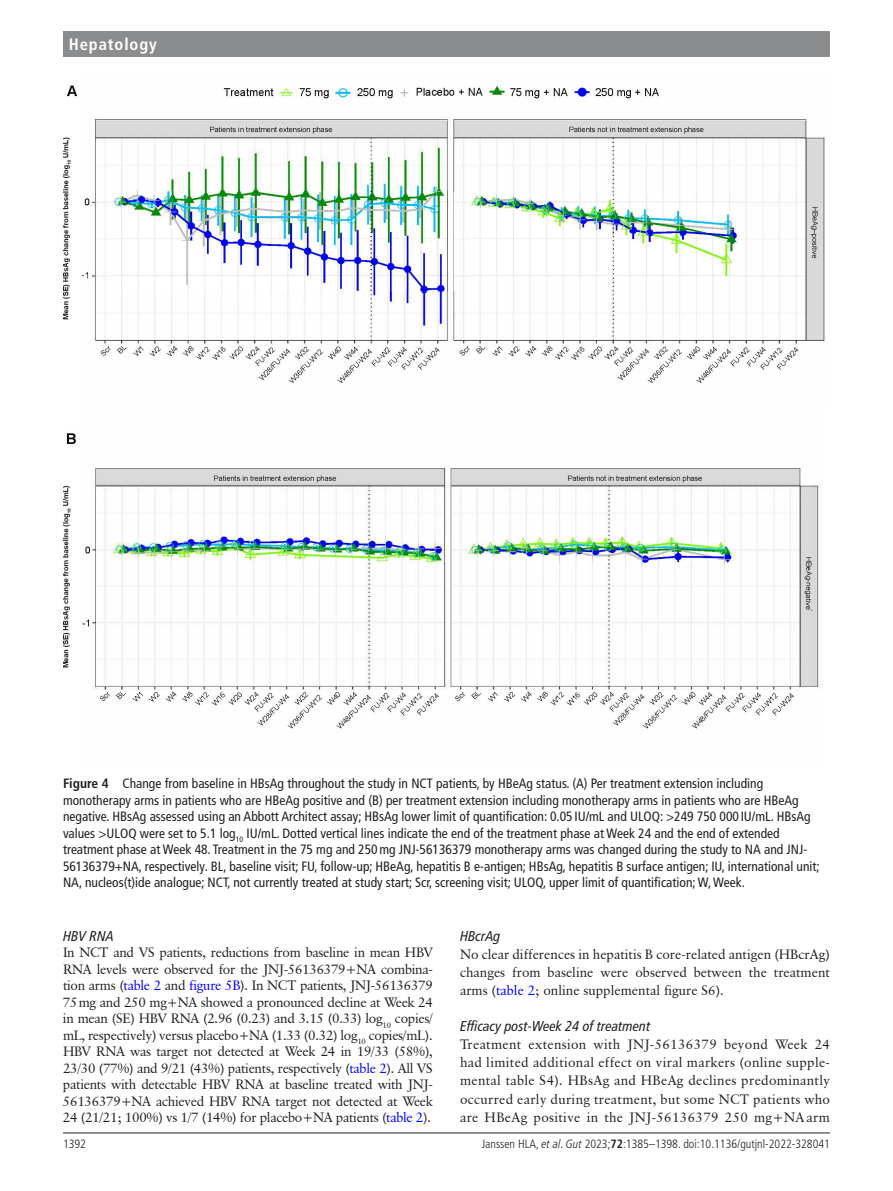
<style>
.page{position:relative;width:893px;height:1191px;background:#fff}
.page>*{position:absolute;margin:0;border:0;box-sizing:border-box;transform-origin:0 0}
.t1{font:700 condensed 16.5px "Frutiger LT Pro";letter-spacing:.055em;color:#fff}
.t2{font:italic condensed 14.25px "Frutiger LT Pro";color:#231f20}
.t3{font:13.5px/16.5px "Classical Garamond BT";color:#231f20;text-align:justify}
.t4{font:condensed 13.5px/16.5px "Frutiger LT Pro";color:#231f20}
.t5{font:300 condensed 12px "Frutiger LT Pro";color:#231f20}
.s1{font-weight:700}
.s2{color:#00f}
.s3{font-style:italic}
</style>
<div class="page">
<hr style="left:63px;top:1132px;width:767px;height:1px;background:#231f20">
<div style="left:63px;top:31px;width:767px;height:25px;background:#8a8c8e"></div>
<img style="left:63px;top:85px;width:762px;height:644px">
<p class="t1" style="left:69px;top:34px;width:90px">Hepatology</p>
<p class="t4" style="left:63px;top:775px;width:758px"><span class="s1">Figure 4</span> Change from baseline in HBsAg throughout the study in NCT patients, by HBeAg status. (A) Per treatment extension including monotherapy arms in patients who are HBeAg positive and (B) per treatment extension including monotherapy arms in patients who are HBeAg negative. HBsAg assessed using an Abbott Architect assay; HBsAg lower limit of quantification: 0.05 IU/mL and ULOQ: &gt;249 750 000 IU/mL. HBsAg values &gt;ULOQ were set to 5.1 log<sub>10</sub> IU/mL. Dotted vertical lines indicate the end of the treatment phase at Week 24 and the end of extended treatment phase at Week 48. Treatment in the 75 mg and 250mg JNJ-56136379 monotherapy arms was changed during the study to NA and JNJ-56136379+NA, respectively. BL, baseline visit; FU, follow-up; HBeAg, hepatitis B e-antigen; HBsAg, hepatitis B surface antigen; IU, international unit; NA, nucleos(t)ide analogue; NCT, not currently treated at study start; Scr, screening visit; ULOQ, upper limit of quantification; W, Week.</p>
<p class="t2" style="left:63px;top:927px;width:52px">HBV RNA</p>
<p class="t3" style="left:63px;top:944px;width:372px">In NCT and VS patients, reductions from baseline in mean HBV RNA levels were observed for the JNJ-56136379+NA combina&shy;tion arms (<span class="s2">table 2</span> and <span class="s2">figure 5B</span>). In NCT patients, JNJ-56136379<br>75mg and 250 mg+NA showed a pronounced decline at Week 24 in mean (SE) HBV RNA (2.96 (0.23) and 3.15 (0.33) log<sub>10</sub> copies/ mL, respectively) versus placebo+NA (1.33 (0.32) log<sub>10</sub> copies/mL).<br>HBV RNA was target not detected at Week 24 in 19/33 (58%), 23/30 (77%) and 9/21 (43%) patients, respectively (<span class="s2">table 2</span>). All VS patients with detectable HBV RNA at baseline treated with JNJ-56136379+NA achieved HBV RNA target not detected at Week 24 (21/21; 100%) vs 1/7 (14%) for placebo+NA patients (<span class="s2">table 2</span>).</p>
<p class="t2" style="left:460px;top:927px;width:42px">HBcrAg</p>
<p class="t3" style="left:460px;top:944px;width:371px;line-height:18.3px">No clear differences in hepatitis B core-related antigen (HBcrAg) changes from baseline were observed between the treatment arms (<span class="s2">table 2</span>; online supplemental figure S6).</p>
<p class="t2" style="left:460px;top:1017px;width:192px">Efficacy post-Week 24 of treatment</p>
<p class="t3" style="left:460px;top:1034px;width:372px;line-height:18.3px">Treatment extension with JNJ-56136379 beyond Week 24 had limited additional effect on viral markers (online supple&shy;mental table S4). HBsAg and HBeAg declines predominantly occurred early during treatment, but some NCT patients who are HBeAg positive in the JNJ-56136379 250 mg+NAarm</p>
<p class="t5" style="left:63px;top:1136px;width:25px">1392</p>
<p class="t5" style="left:482px;top:1136px;width:350px">Janssen HLA, <span class="s3">et al</span>. <span class="s3">Gut</span> 2023;<span class="s1">72</span>:1385–1398. doi:10.1136/gutjnl-2022-328041</p>
</div>
